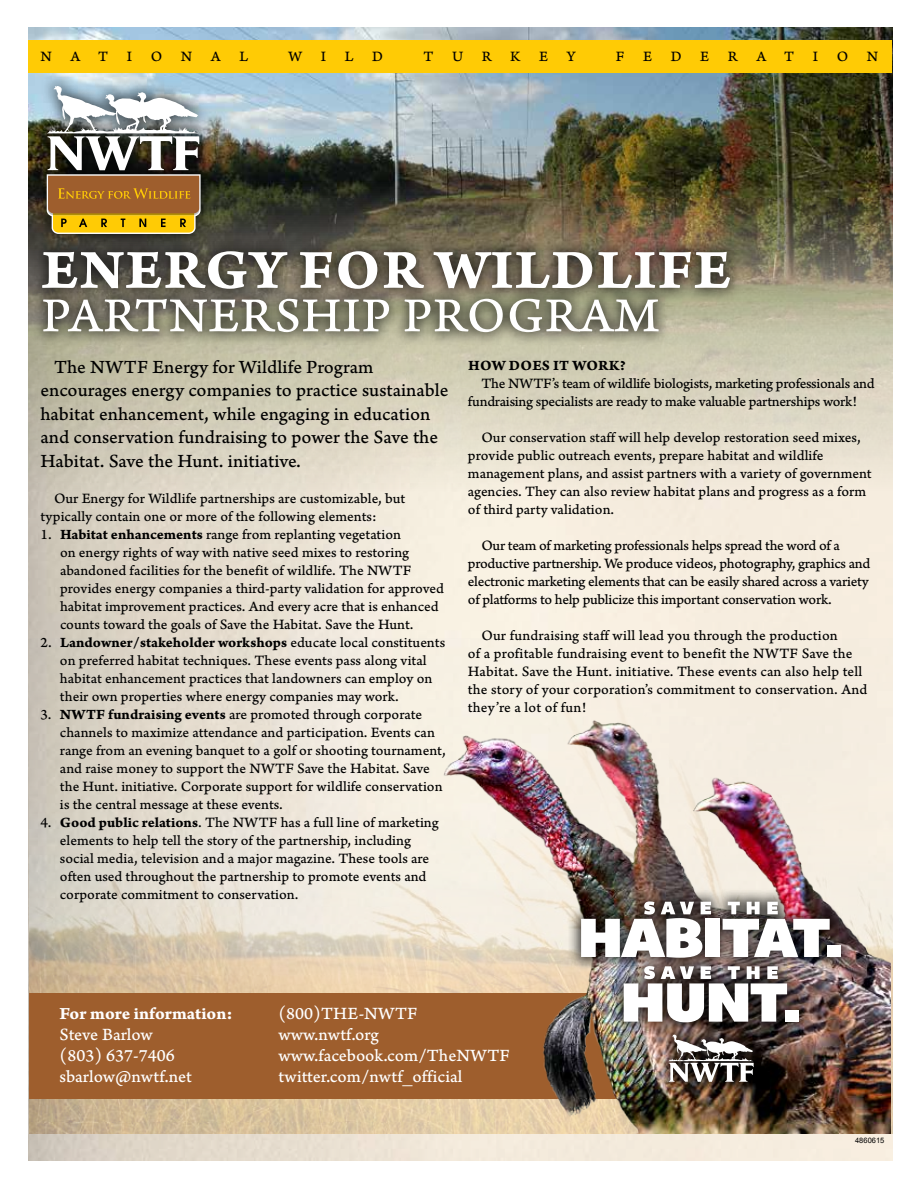
<style>
.page{position:relative;width:918px;height:1188px;background:#fff}
.page>*{position:absolute;margin:0;border:0;box-sizing:border-box;transform-origin:0 0}
.t1{font:58.5px "Arno Pro Bold Caption";letter-spacing:.02em;color:#fff}
.t2{font:51px "Arno Pro Caption";letter-spacing:.01em;color:#fff}
.t3{font:19.5px/23.4px "Arno Pro Caption";letter-spacing:-.005em;color:#000}
.t4{font:18px/21px "Arno Pro Caption";color:#fff}
.t5{font:18px "Arno Pro Bold Caption";color:#fff}
.t6{font:15px/18px "Arno Pro Caption";letter-spacing:-.005em;color:#000}
.t7{font:15px "Arno Pro Bold Caption";color:#000}
.t8{font:15px "Arno Pro Caption";letter-spacing:1.24em;color:#000}
.t9{font:7.5px "Arial";color:#000}
.s1{font-family:"Arno Pro Bold Caption"}
.s2{font-family:"Arno Pro Caption"}
</style>
<div class="page">
<img style="left:28px;top:490px;width:864px;height:671px">
<img style="left:30px;top:639px;width:862px;height:495px">
<img style="left:28px;top:27px;width:864px;height:463px">
<div style="left:28px;top:40px;width:864px;height:33px;background:#ffcb05"></div>
<div style="left:28px;top:237px;width:716px;height:109px;background:#000;opacity:.75"></div>
<div style="left:32px;top:72px;width:183px;height:177px;background:#000;opacity:.75"></div>
<svg style="left:47px;top:86px;width:154px;height:148px"></svg>
<div style="left:30px;top:993px;width:861px;height:106px;background:#9e5e2d"></div>
<img style="left:444px;top:711px;width:447px;height:423px">
<div style="left:567px;top:887px;width:288px;height:209px;background:#000;opacity:.75"></div>
<svg style="left:668px;top:1035px;width:86px;height:47px;background:#7e7774"></svg>
<div style="left:705px;top:919px;width:15px;height:38px;background:#fff"></div>
<div style="left:828px;top:946px;width:13px;height:11px;background:#fff"></div>
<div style="left:785px;top:1010px;width:13px;height:12px;background:#fff"></div>
<svg style="left:581px;top:901px;width:130px;height:57px"></svg>
<img style="left:723px;top:902px;width:107px;height:55px">
<svg style="left:624px;top:966px;width:163px;height:56px"></svg>
<p class="t8" style="left:41px;top:48px;width:209px">NATIONAL</p>
<p class="t6" style="left:289px;top:48px;width:96px">WILD</p>
<p class="t6" style="left:423px;top:48px;width:70px">TUR</p>
<p class="t6" style="left:510px;top:48px;width:67px">KEY</p>
<p class="t6" style="left:616px;top:48px;width:123px">FEDER</p>
<p class="t6" style="left:757px;top:48px;width:123px">ATION</p>
<h1 class="t1" style="left:41px;top:235px;width:691px">ENERGY FOR WILDLIFE</h1>
<h2 class="t2" style="left:41px;top:286px;width:620px">PARTNERSHIP PROGRAM</h2>
<p class="t7" style="left:468px;top:356px;width:159px">HOW DOES IT WORK?</p>
<p class="t6" style="left:468px;top:375px;width:408px;text-indent:14px">The NWTF’s team of wildlife biologists, marketing professionals and fundraising specialists are ready to make valuable partnerships work!</p>
<p class="t6" style="left:468px;top:429px;width:405px;text-indent:14px">Our conservation staff will help develop restoration seed mixes, provide public outreach events, prepare habitat and wildlife management plans, and assist partners with a variety of government agencies. They can also review habitat plans and progress as a form of third party validation.</p>
<p class="t6" style="left:468px;top:537px;width:404px;text-indent:14px">Our team of marketing professionals helps spread the word of a productive partnership. We produce videos, photography, graphics and electronic marketing elements that can be easily shared across a variety of platforms to help publicize this important conservation work.</p>
<p class="t6" style="left:468px;top:627px;width:401px;text-indent:14px">Our fundraising staff will lead you through the production<br>of a profitable fundraising event to benefit the NWTF Save the Habitat. Save the Hunt. initiative. These events can also help tell the story of your corporation’s commitment to conservation. And they’re a lot of fun!</p>
<h3 class="t3" style="left:41px;top:356px;width:409px;text-indent:13px">The NWTF Energy for Wildlife Program encourages energy companies to practice sustainable habitat enhancement, while engaging in education and conservation fundraising to power the Save the Habitat. Save the Hunt. initiative.</h3>
<p class="t6" style="left:40px;top:490px;width:366px;text-indent:14px">Our Energy for Wildlife partnerships are customizable, but typically contain one or more of the following elements:</p>
<p class="t6" style="left:60px;top:526px;width:385px;text-indent:-20px">1. <span class="s1">Habitat enhancements</span> range from replanting vegetation<br>on energy rights of way with native seed mixes to restoring abandoned facilities for the benefit of wildlife. The NWTF provides energy companies a third-party validation for approved habitat improvement practices. And every acre that is enhanced counts toward the goals of Save the Habitat. Save the Hunt.</p>
<p class="t7" style="left:40px;top:633px;width:406px"><span class="s2">2.</span> Landowner/stakeholder workshops <span class="s2">educate local constituents</span></p>
<p class="t6" style="left:60px;top:652px;width:374px">on preferred habitat techniques. These events pass along vital habitat enhancement practices that landowners can employ on their own properties where energy companies may work.</p>
<p class="t6" style="left:60px;top:706px;width:387px;text-indent:-20px">3. <span class="s1">NWTF fundraising events</span> are promoted through corporate channels to maximize attendance and participation. Events can range from an evening banquet to a golf or shooting tournament, and raise money to support the NWTF Save the Habitat. Save the Hunt. initiative. Corporate support for wildlife conservation is the central message at these events.</p>
<p class="t6" style="left:60px;top:814px;width:380px;text-indent:-20px">4. <span class="s1">Good public relations</span>. The NWTF has a full line of marketing elements to help tell the story of the partnership, including social media, television and a major magazine. These tools are often used throughout the partnership to promote events and corporate commitment to conservation.</p>
<p class="t5" style="left:60px;top:1002px;width:175px">For more information:</p>
<p class="t4" style="left:60px;top:1024px;width:134px">Steve Barlow (803) 637-7406 sbarlow@nwtf.net</p>
<p class="t4" style="left:278px;top:1003px;width:233px">(800)THE-NWTF www.nwtf.org www.facebook.com/TheNWTF twitter.com/nwtf_official</p>
<p class="t9" style="left:855px;top:1135px;width:31px">4860615</p>
</div>
